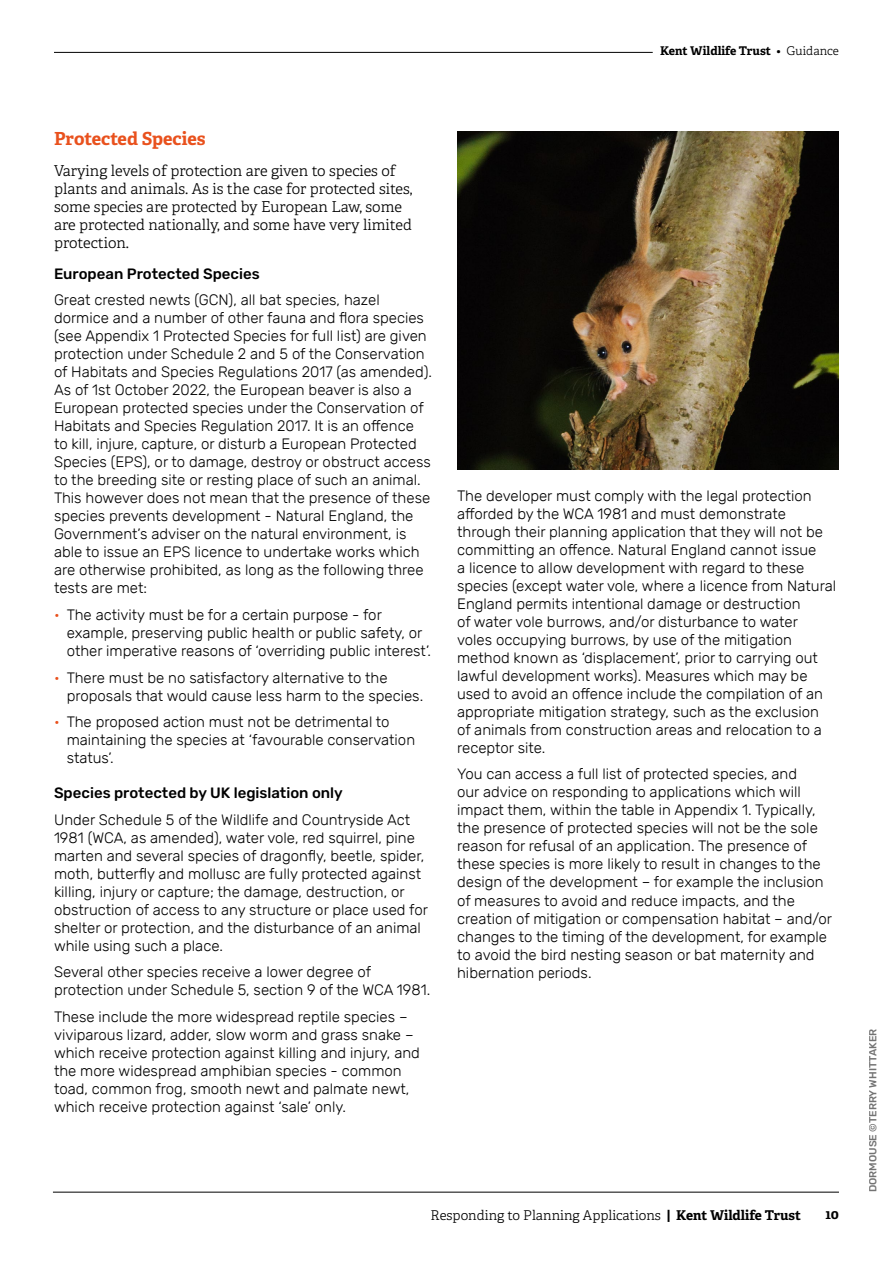
<style>
.page{position:relative;width:893px;height:1263px;background:#fff}
.page>*{position:absolute;margin:0;border:0;box-sizing:border-box;transform-origin:0 0}
.t1{font:700 18px "Adelle";letter-spacing:-.005em;color:#e9511d}
.t2{font:300 15px/18px "Rubik";color:#000}
.t3{font:300 15px/18px "Adelle";color:#000}
.t4{font:500 15px "Rubik";color:#000}
.t5{font:300 13.5px "Adelle";color:#000}
.t6{font:700 13.5px "Adelle";color:#000}
.t7{font:700 12px "Adelle";color:#000}
.t8{font:500 10.5px "Rubik";color:#000}
.s1{font-weight:300}
.s2{color:#e9511d}
.s3{font-weight:700}
</style>
<div class="page">
<hr style="left:54px;top:52px;width:599px;height:1px;background:#000">
<hr style="left:53px;top:1192px;width:786px;height:1px;background:#000">
<img style="left:457px;top:132px;width:382px;height:338px">
<p class="t7" style="left:660px;top:42px;width:180px">Kent Wildlife Trust <span class="s1">• Guidance</span></p>
<p class="t1" style="left:54px;top:126px;width:153px">Protected Species</p>
<p class="t3" style="left:54px;top:161px;width:360px">Varying levels of protection are given to species of plants and animals. As is the case for protected sites, some species are protected by European Law, some are protected nationally, and some have very limited protection.</p>
<p class="t4" style="left:54px;top:265px;width:207px">European Protected Species</p>
<p class="t2" style="left:54px;top:292px;width:380px">Great crested newts (GCN), all bat species, hazel dormice and a number of other fauna and flora species (see Appendix 1 Protected Species for full list) are given protection under Schedule 2 and 5 of the Conservation of Habitats and Species Regulations 2017 (as amended).<br>As of 1st October 2022, the European beaver is also a European protected species under the Conservation of Habitats and Species Regulation 2017. It is an offence<br>to kill, injure, capture, or disturb a European Protected Species (EPS), or to damage, destroy or obstruct access to the breeding site or resting place of such an animal.<br>This however does not mean that the presence of these species prevents development - Natural England, the Government’s adviser on the natural environment, is able to issue an EPS licence to undertake works which are otherwise prohibited, as long as the following three tests are met:</p>
<p class="t2" style="left:67px;top:606px;width:366px;text-indent:-13px"><span class="s2">•</span> The activity must be for a certain purpose - for example, preserving public health or public safety, or other imperative reasons of ‘overriding public interest’.</p>
<p class="t2" style="left:67px;top:669px;width:358px;text-indent:-13px"><span class="s2">•</span> There must be no satisfactory alternative to the proposals that would cause less harm to the species.</p>
<p class="t2" style="left:67px;top:713px;width:350px;text-indent:-13px"><span class="s2">•</span> The proposed action must not be detrimental to maintaining the species at ‘favourable conservation status’.</p>
<p class="t4" style="left:54px;top:784px;width:290px">Species protected by UK legislation only</p>
<p class="t2" style="left:54px;top:811px;width:376px">Under Schedule 5 of the Wildlife and Countryside Act 1981 (WCA, as amended), water vole, red squirrel, pine marten and several species of dragonfly, beetle, spider, moth, butterfly and mollusc are fully protected against killing, injury or capture; the damage, destruction, or obstruction of access to any structure or place used for shelter or protection, and the disturbance of an animal while using such a place.</p>
<p class="t2" style="left:54px;top:963px;width:378px">Several other species receive a lower degree of protection under Schedule 5, section 9 of the WCA 1981.</p>
<p class="t2" style="left:54px;top:1008px;width:367px">These include the more widespread reptile species – viviparous lizard, adder, slow worm and grass snake – which receive protection against killing and injury, and the more widespread amphibian species - common toad, common frog, smooth newt and palmate newt, which receive protection against ‘sale’ only.</p>
<p class="t2" style="left:457px;top:487px;width:381px">The developer must comply with the legal protection afforded by the WCA 1981 and must demonstrate through their planning application that they will not be committing an offence. Natural England cannot issue<br>a licence to allow development with regard to these species (except water vole, where a licence from Natural England permits intentional damage or destruction<br>of water vole burrows, and/or disturbance to water voles occupying burrows, by use of the mitigation method known as ‘displacement’, prior to carrying out lawful development works). Measures which may be used to avoid an offence include the compilation of an appropriate mitigation strategy, such as the exclusion of animals from construction areas and relocation to a receptor site.</p>
<p class="t2" style="left:457px;top:766px;width:377px">You can access a full list of protected species, and<br>our advice on responding to applications which will impact them, within the table in Appendix 1. Typically, the presence of protected species will not be the sole reason for refusal of an application. The presence of these species is more likely to result in changes to the design of the development – for example the inclusion of measures to avoid and reduce impacts, and the creation of mitigation or compensation habitat – and/or changes to the timing of the development, for example to avoid the bird nesting season or bat maternity and hibernation periods.</p>
<p class="t5" style="left:431px;top:1206px;width:372px">Responding to Planning Applications <span class="s3">| Kent Wildlife Trust</span></p>
<p class="t6" style="left:825px;top:1204px;width:15px">10</p>
<p class="t8" style="left:867px;top:1192px;width:165px;rotate:-90deg">DORMOUSE ©TERRY WHITTAKER</p>
</div>
